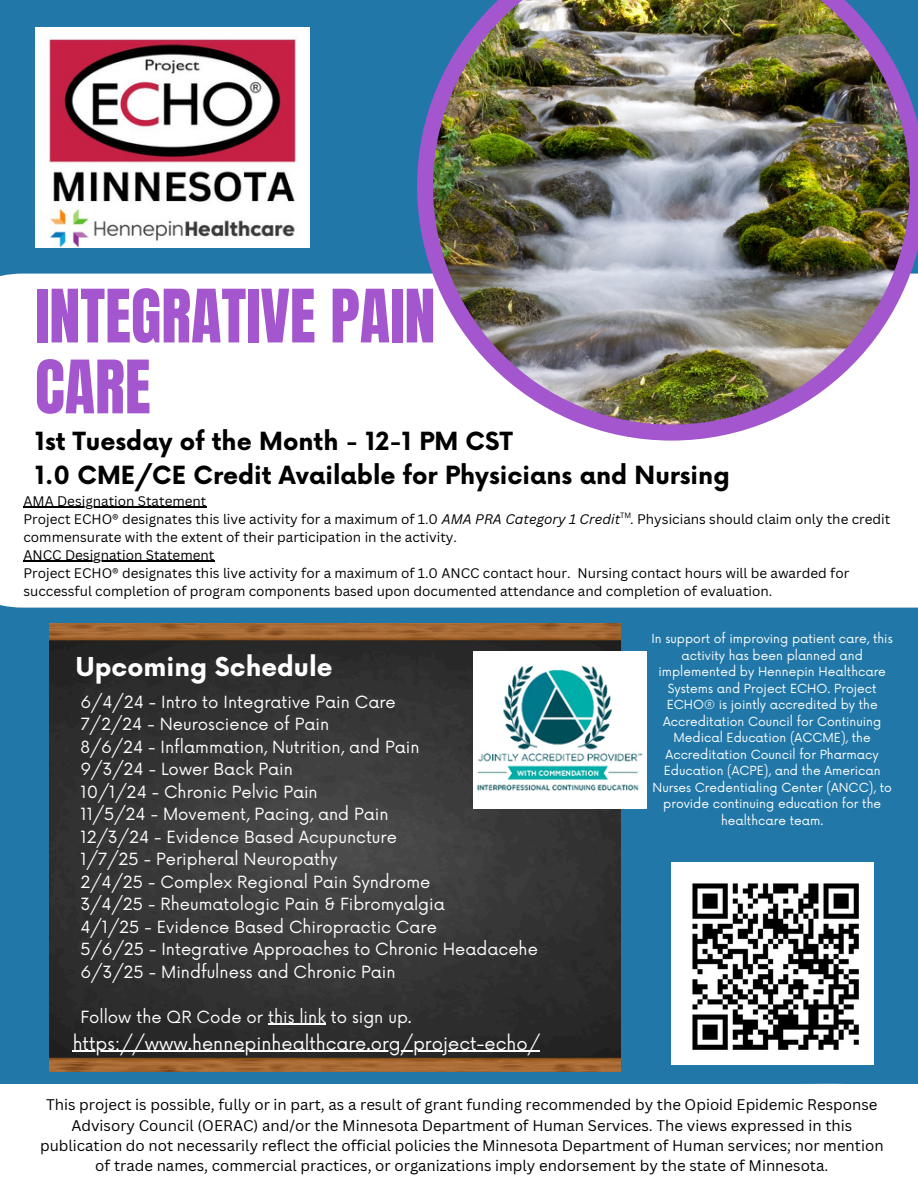
<style>
.page{position:relative;width:918px;height:1188px;background:#2178a8}
.page>*{position:absolute;margin:0;border:0;box-sizing:border-box;transform-origin:0 0}
.t1{font:62.55px/70.8px "Anton";color:#a356cd}
.t2{font:700 25.35px "Now";color:#fff}
.t3{font:700 24.45px/33.8px "Now";color:#000}
.t4{font:17.85px "Now";color:#fff}
.t5{font:16.35px/22.5px "Now";color:#fff}
.t6{font:15px/20.2px "Canva Sans";color:#000;text-align:center}
.t7{font:13.5px/18px "Canva Sans";color:#000}
.t8{font:12.3px/16.5px "Now";color:#fff;text-align:center}
.t9{font:7.5px "Canva Sans";color:#000}
.s1{font-style:italic}
</style>
<div class="page">
<div style="left:0;top:274px;width:918px;height:334px;background:#fff"></div>
<svg style="left:417px;top:98px;width:501px;height:343px;background:#d1c1e9"></svg>
<img style="left:433px;top:0;width:477px;height:425px">
<img style="left:50px;top:623px;width:570px;height:449px">
<hr style="left:268px;top:1024px;width:58px;height:1px;background:#fff">
<img style="left:35px;top:28px;width:275px;height:219px">
<div style="left:0;top:1084px;width:918px;height:104px;background:#fff"></div>
<img style="left:671px;top:862px;width:203px;height:203px">
<img style="left:473px;top:651px;width:174px;height:158px">
<hr style="left:73px;top:1051px;width:467px;height:1px;background:#fff">
<hr style="left:23px;top:507px;width:184px;height:1px;background:#000">
<hr style="left:23px;top:561px;width:192px;height:1px;background:#000">
<h3 class="t1" style="left:35px;top:282px;width:402px">INTEGRATIVE PAIN<br>CARE</h3>
<h3 class="t3" style="left:35px;top:426px;width:696px">1st Tuesday of the Month - 12-1 PM CST<br>1.0 CME/CE Credit Available for Physicians and Nursing</h3>
<h5 class="t7" style="left:23px;top:491px;width:868px">AMA Designation Statement<br>Project ECHO® designates this live activity for a maximum of 1.0 <span class="s1">AMA PRA Category 1 Credit</span> . Physicians should claim only the credit commensurate with the extent of their participation in the activity.</h5>
<p class="t7" style="left:23px;top:545px;width:827px">ANCC Designation Statement<br>Project ECHO® designates this live activity for a maximum of 1.0 ANCC contact hour. Nursing contact hours will be awarded for successful completion of program components based upon documented attendance and completion of evaluation.</p>
<p class="t8" style="left:652px;top:631px;width:243px">In support of improving patient care, this activity has been planned and implemented by Hennepin Healthcare Systems and Project ECHO. Project ECHO® is jointly accredited by the Accreditation Council for Continuing Medical Education (ACCME), the Accreditation Council for Pharmacy Education (ACPE), and the American Nurses Credentialing Center (ANCC), to provide continuing education for the healthcare team.</p>
<h4 class="t9" style="left:620px;top:510px;width:13px">TM</h4>
<h5 class="t2" style="left:75px;top:653px;width:259px">Upcoming Schedule</h5>
<h1 class="t5" style="left:80px;top:691px;width:459px">6/4/24 - Intro to Integrative Pain Care<br>7/2/24 - Neuroscience of Pain<br>8/6/24 - Inflammation, Nutrition, and Pain<br>9/3/24 - Lower Back Pain<br>10/1/24 - Chronic Pelvic Pain<br>11/5/24 - Movement, Pacing, and Pain<br>12/3/24 - Evidence Based Acupuncture<br>1/7/25 - Peripheral Neuropathy<br>2/4/25 - Complex Regional Pain Syndrome<br>3/4/25 - Rheumatologic Pain &amp; Fibromyalgia<br>4/1/25 - Evidence Based Chiropractic Care<br>5/6/25 - Integrative Approaches to Chronic Headacehe 6/3/25 - Mindfulness and Chronic Pain</h1>
<h2 class="t5" style="left:80px;top:1006px;width:333px">Follow the QR Code or this link to sign up.</h2>
<h3 class="t4" style="left:73px;top:1033px;width:469px">https://www.hennepinhealthcare.org/project-echo/</h3>
<p class="t6" style="left:40px;top:1095px;width:845px">This project is possible, fully or in part, as a result of grant funding recommended by the Opioid Epidemic Response Advisory Council (OERAC) and/or the Minnesota Department of Human Services. The views expressed in this publication do not necessarily reflect the official policies the Minnesota Department of Human services; nor mention of trade names, commercial practices, or organizations imply endorsement by the state of Minnesota.</p>
</div>
